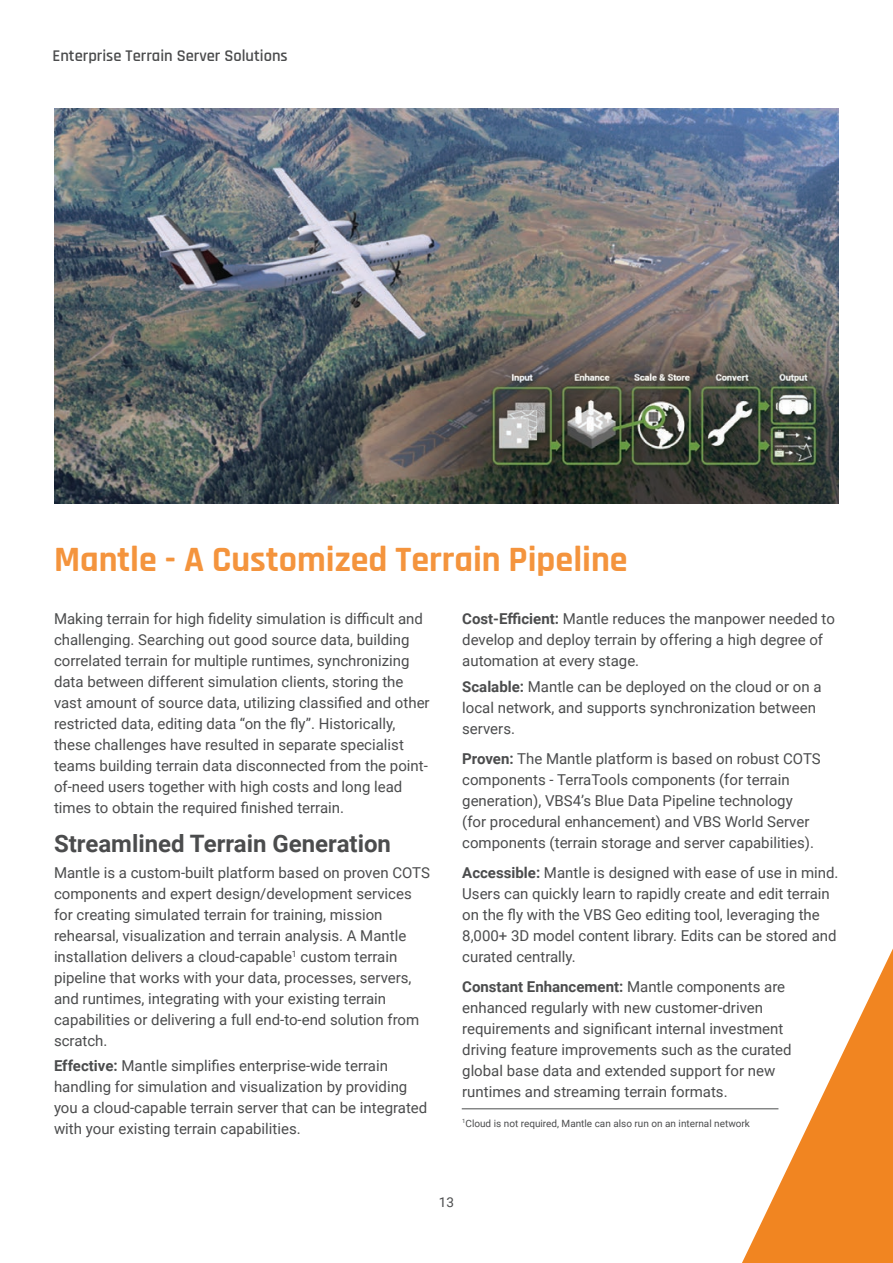
<style>
.page{position:relative;width:893px;height:1263px;background:#fff}
.page>*{position:absolute;margin:0;border:0;box-sizing:border-box;transform-origin:0 0}
.Rajdhani_Orange_Head{font:700 36px "Rajdhani";color:#f4943d}
.SubHead_Roboto{font:700 24px "Roboto";color:#4b4c4d}
.t1{font:600 16.5px "Rajdhani";color:#4b4c4d}
.Text_Roboto_Space_Above{font:15px/21px "Roboto";color:#4b4c4d}
.Text_Roboto{font:15px/21px "Roboto";color:#4b4c4d}
.t2{font:13.5px "Roboto";color:#4b4c4d}
.Text_Roboto_Space_Above-2{font:10.05px "Roboto";color:#4b4c4d}
.s1{font-weight:700}
</style>
<div class="page">
<img style="left:54px;top:108px;width:785px;height:395px">
<hr style="left:462px;top:1108px;width:316px;height:1px;background:#4b4c4d">
<svg style="left:742px;top:948px;width:151px;height:315px"></svg>
<p class="t1" style="left:52px;top:46px;width:237px">Enterprise Terrain Server Solutions</p>
<p class="Rajdhani_Orange_Head" style="left:54px;top:538px;width:575px">Mantle - A Customized Terrain Pipeline</p>
<p class="Text_Roboto" style="left:54px;top:608px;width:377px">Making terrain for high fidelity simulation is difficult and challenging. Searching out good source data, building correlated terrain for multiple runtimes, synchronizing data between different simulation clients, storing the vast amount of source data, utilizing classified and other restricted data, editing data “on the fly”. Historically, these challenges have resulted in separate specialist teams building terrain data disconnected from the point&shy;of-need users together with high costs and long lead times to obtain the required finished terrain.</p>
<p class="SubHead_Roboto" style="left:54px;top:827px;width:339px">Streamlined Terrain Generation</p>
<p class="Text_Roboto_Space_Above" style="left:54px;top:861px;width:378px">Mantle is a custom-built platform based on proven COTS components and expert design/development services for creating simulated terrain for training, mission rehearsal, visualization and terrain analysis. A Mantle installation delivers a cloud-capable<sup>1</sup> custom terrain pipeline that works with your data, processes, servers, and runtimes, integrating with your existing terrain capabilities or delivering a full end-to-end solution from scratch.</p>
<p class="Text_Roboto_Space_Above" style="left:54px;top:1055px;width:375px"><span class="s1">Effective:</span> Mantle simplifies enterprise-wide terrain handling for simulation and visualization by providing you a cloud-capable terrain server that can be integrated with your existing terrain capabilities.</p>
<p class="Text_Roboto_Space_Above" style="left:462px;top:608px;width:374px"><span class="s1">Cost-Efficient:</span> Mantle reduces the manpower needed to develop and deploy terrain by offering a high degree of automation at every stage.</p>
<p class="Text_Roboto_Space_Above" style="left:462px;top:675px;width:361px"><span class="s1">Scalable:</span> Mantle can be deployed on the cloud or on a local network, and supports synchronization between servers.</p>
<p class="Text_Roboto_Space_Above" style="left:462px;top:747px;width:360px"><span class="s1">Proven:</span> The Mantle platform is based on robust COTS components - TerraTools components (for terrain generation), VBS4’s Blue Data Pipeline technology<br>(for procedural enhancement) and VBS World Server components (terrain storage and server capabilities).</p>
<p class="Text_Roboto_Space_Above" style="left:462px;top:861px;width:378px"><span class="s1">Accessible:</span> Mantle is designed with ease of use in mind.<br>Users can quickly learn to rapidly create and edit terrain on the fly with the VBS Geo editing tool, leveraging the 8,000+ 3D model content library. Edits can be stored and curated centrally.</p>
<p class="Text_Roboto_Space_Above" style="left:462px;top:975px;width:331px"><span class="s1">Constant Enhancement:</span> Mantle components are enhanced regularly with new customer-driven requirements and significant internal investment driving feature improvements such as the curated global base data and extended support for new runtimes and streaming terrain formats.</p>
<p class="Text_Roboto_Space_Above-2" style="left:462px;top:1116px;width:289px"><sup>1</sup>Cloud is not required, Mantle can also run on an internal network</p>
<p class="t2" style="left:439px;top:1192px;width:17px">13</p>
</div>
